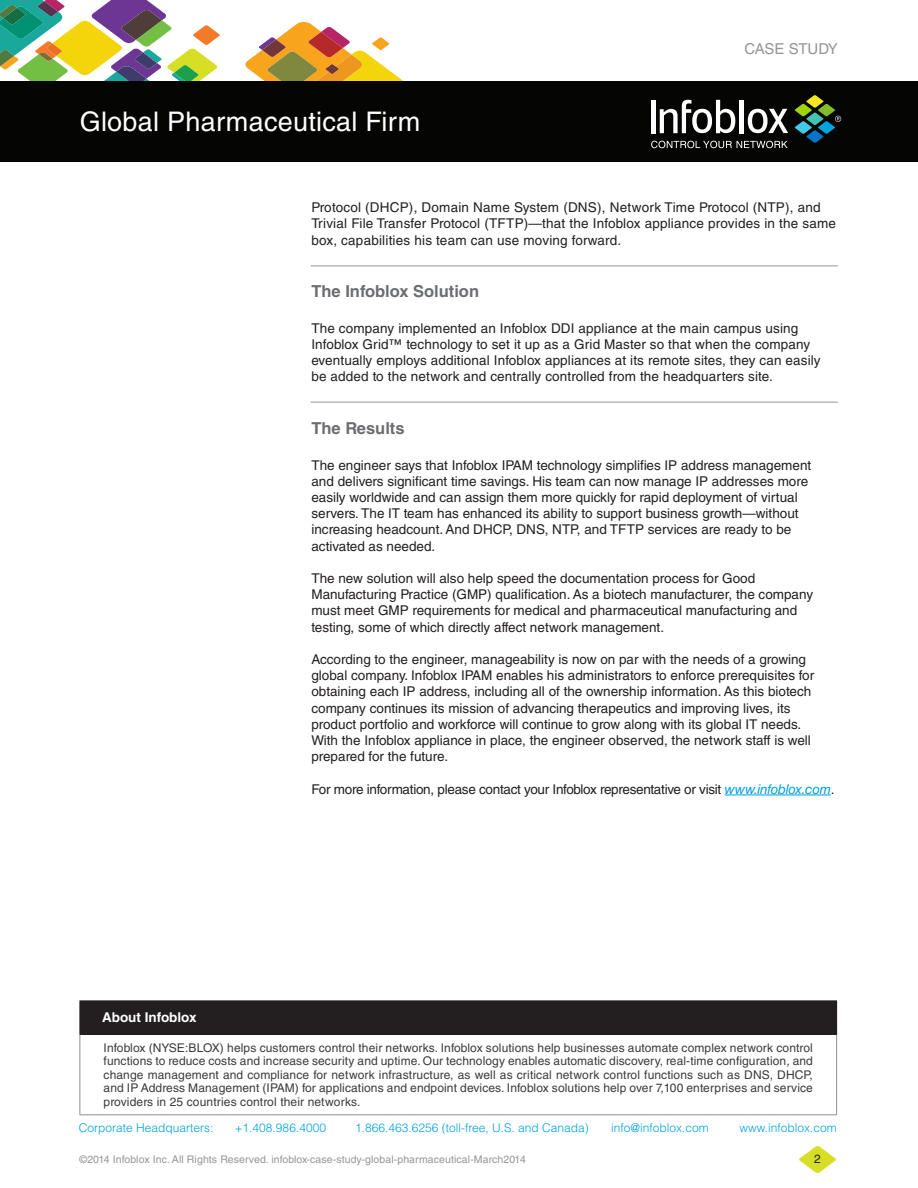
<style>
.page{position:relative;width:918px;height:1188px;background:#fff}
.page>*{position:absolute;margin:0;border:0;box-sizing:border-box;transform-origin:0 0}
.t1{font:27px "Helvetica LT Std";letter-spacing:.01em;color:#fff}
.t2{font:700 16.5px "Helvetica LT Std";color:#6c6d70}
.t3{font:15px "Helvetica LT Std";letter-spacing:-.015em;color:#939598}
.t4{font:13.5px/16.2px "Helvetica LT Std";color:#231f20}
.t5{font:13.5px "Helvetica LT Std";letter-spacing:-.02em;color:#231f20}
.t6{font:700 13.5px "Helvetica LT Std";color:#fff}
.t7{font:12px/13.5px "Helvetica LT Std";letter-spacing:.01em;color:#3b3b3b;text-align:justify}
.t8{font:300 12px "Helvetica LT Std";color:#00a2df}
.t9{font:12px "Helvetica LT Std";color:#231f20}
.t10{font:10.5px "Helvetica LT Std";letter-spacing:.01em;color:#969697}
.s1{font-style:italic;color:#00a2df}
</style>
<div class="page">
<svg style="left:0;top:0;width:220px;height:81px"></svg>
<svg style="left:245px;top:22px;width:158px;height:59px"></svg>
<div style="left:0;top:81px;width:918px;height:81px;background:#050504"></div>
<svg style="left:799px;top:1146px;width:37px;height:27px"></svg>
<hr style="left:740px;top:100px;width:4px;height:33px;background:#fff">
<hr style="left:651px;top:100px;width:4px;height:33px;background:#fff">
<svg style="left:660px;top:100px;width:75px;height:33px"></svg>
<svg style="left:748px;top:109px;width:40px;height:24px"></svg>
<svg style="left:651px;top:141px;width:137px;height:7px"></svg>
<svg style="left:795px;top:95px;width:46px;height:48px"></svg>
<hr style="left:725px;top:795px;width:106px;height:1px;background:#00a2df">
<div style="left:80px;top:1001px;width:757px;height:34px;background:#231f20"></div>
<hr style="left:80px;top:1035px;width:1px;height:79px;background:#8f8f8f">
<hr style="left:836px;top:1035px;width:1px;height:79px;background:#8f8f8f">
<hr style="left:80px;top:1114px;width:757px;height:1px;background:#8f8f8f">
<hr style="left:80px;top:1000px;width:757px;height:1px;background:#231f20">
<hr style="left:310px;top:266px;width:528px;height:1px;background:#929597">
<hr style="left:310px;top:402px;width:528px;height:1px;background:#929597">
<h1 class="t1" style="left:80px;top:106px;width:342px">Global Pharmaceutical Firm</h1>
<p class="t3" style="left:745px;top:41px;width:95px">CASE STUDY</p>
<p class="t4" style="left:311px;top:199px;width:526px">Protocol (DHCP), Domain Name System (DNS), Network Time Protocol (NTP), and<br>Trivial File Transfer Protocol (TFTP)—that the Infoblox appliance provides in the same box, capabilities his team can use moving forward.</p>
<p class="t2" style="left:311px;top:281px;width:169px">The Infoblox Solution</p>
<p class="t4" style="left:311px;top:320px;width:511px">The company implemented an Infoblox DDI appliance at the main campus using Infoblox Grid™ technology to set it up as a Grid Master so that when the company eventually employs additional Infoblox appliances at its remote sites, they can easily be added to the network and centrally controlled from the headquarters site.</p>
<p class="t2" style="left:311px;top:418px;width:95px">The Results</p>
<p class="t4" style="left:311px;top:457px;width:501px">The engineer says that Infoblox IPAM technology simplifies IP address management and delivers significant time savings. His team can now manage IP addresses more easily worldwide and can assign them more quickly for rapid deployment of virtual servers. The IT team has enhanced its ability to support business growth—without increasing headcount. And DHCP, DNS, NTP, and TFTP services are ready to be activated as needed.</p>
<p class="t4" style="left:311px;top:570px;width:503px">The new solution will also help speed the documentation process for Good Manufacturing Practice (GMP) qualification. As a biotech manufacturer, the company must meet GMP requirements for medical and pharmaceutical manufacturing and testing, some of which directly affect network management.</p>
<p class="t4" style="left:311px;top:651px;width:504px">According to the engineer, manageability is now on par with the needs of a growing global company. Infoblox IPAM enables his administrators to enforce prerequisites for obtaining each IP address, including all of the ownership information. As this biotech company continues its mission of advancing therapeutics and improving lives, its product portfolio and workforce will continue to grow along with its global IT needs.<br>With the Infoblox appliance in place, the engineer observed, the network staff is well prepared for the future.</p>
<p class="t5" style="left:311px;top:781px;width:525px">For more information, please contact your Infoblox representative or visit <span class="s1">www.infoblox.com</span>.</p>
<p class="t6" style="left:102px;top:1009px;width:96px">About Infoblox</p>
<p class="t7" style="left:104px;top:1041px;width:711px">Infoblox (NYSE:BLOX) helps customers control their networks. Infoblox solutions help businesses automate complex network control functions to reduce costs and increase security and uptime. Our technology enables automatic discovery, real-time configuration, and change management and compliance for network infrastructure, as well as critical network control functions such as DNS, DHCP, and IP Address Management (IPAM) for applications and endpoint devices. Infoblox solutions help over 7,100 enterprises and service providers in 25 countries control their networks.</p>
<p class="t8" style="left:79px;top:1120px;width:136px">Corporate Headquarters:</p>
<p class="t8" style="left:235px;top:1120px;width:93px">+1.408.986.4000</p>
<p class="t8" style="left:355px;top:1120px;width:235px">1.866.463.6256 (toll-free, U.S. and Canada)</p>
<p class="t8" style="left:611px;top:1120px;width:99px">info@infoblox.com</p>
<p class="t8" style="left:739px;top:1120px;width:99px">www.infoblox.com</p>
<p class="t10" style="left:80px;top:1153px;width:448px">©2014 Infoblox Inc. All Rights Reserved. infoblox-case-study-global-pharmaceutical-March2014</p>
<p class="t9" style="left:814px;top:1152px;width:8px">2</p>
</div>
